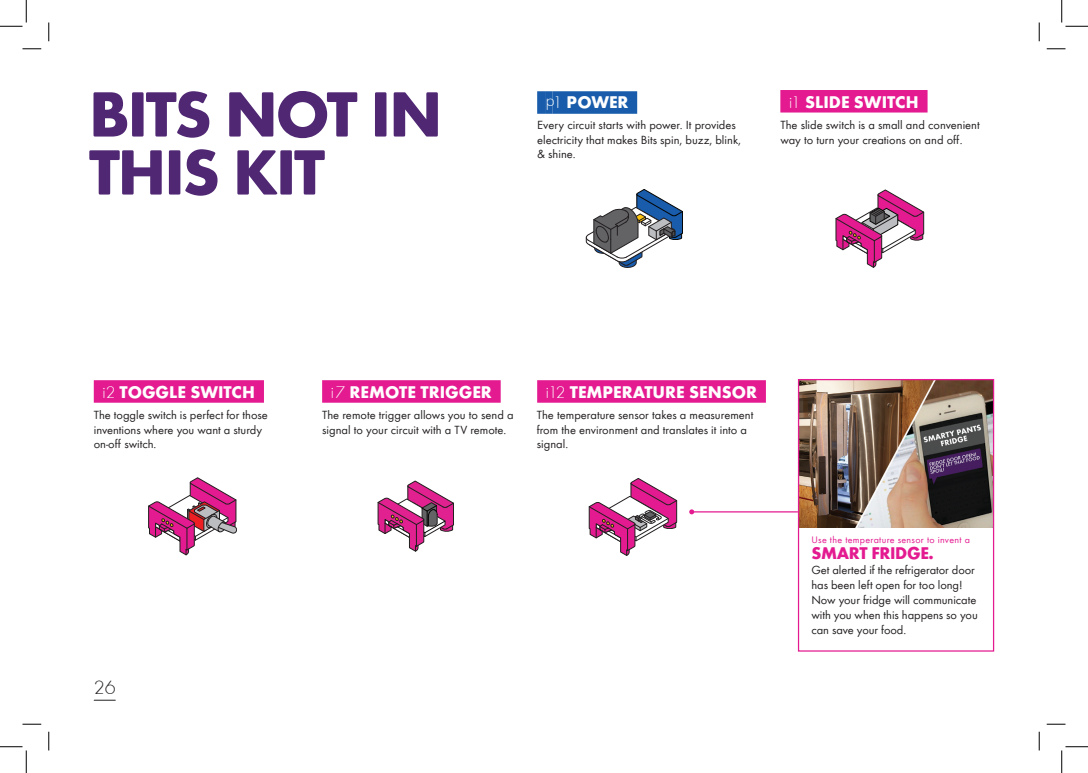
<style>
.page{position:relative;width:1088px;height:773px;background:#fff}
.page>*{position:absolute;margin:0;border:0;box-sizing:border-box;transform-origin:0 0}
.t1{font:700 66.38px/58px "Futura Round";letter-spacing:-.04em;color:#4f2773}
.t2{font:300 20px "Futura Round";color:#231f20}
.t3{font:700 17.5px "Futura Round";color:#fff}
.t4{font:700 17.5px "Futura Round";letter-spacing:-.02em;color:#e41b90}
.t5{font:12.5px/14.5px "Futura Round";color:#231f20}
.t6{font:10px "Futura Round";letter-spacing:.03em;color:#e41b90}
.s1{font-weight:300}
</style>
<div class="page">
<svg style="left:94px;top:699px;width:21px;height:1px"></svg>
<img style="left:800px;top:381px;width:192px;height:146px">
<div style="left:537px;top:91px;width:9px;height:23px;background:#185cab"></div>
<div style="left:546px;top:91px;width:6px;height:23px;background:#185cab"></div>
<div style="left:552px;top:91px;width:85px;height:23px;background:#185cab"></div>
<div style="left:780px;top:90px;width:147px;height:22px;background:#e41b90"></div>
<div style="left:94px;top:380px;width:170px;height:22px;background:#e41b90"></div>
<div style="left:322px;top:380px;width:178px;height:22px;background:#e41b90"></div>
<div style="left:537px;top:380px;width:229px;height:22px;background:#e41b90"></div>
<svg style="left:585px;top:189px;width:98px;height:79px"></svg>
<svg style="left:835px;top:189px;width:89px;height:79px"></svg>
<svg style="left:148px;top:477px;width:89px;height:78px"></svg>
<svg style="left:378px;top:480px;width:76px;height:71px"></svg>
<svg style="left:589px;top:478px;width:88px;height:77px"></svg>
<hr style="left:691px;top:511px;width:107px;height:1px;background:#e41b90">
<svg style="left:689px;top:509px;width:5px;height:5px"></svg>
<div style="left:798px;top:379px;width:196px;height:272px;border:1px solid #e41b90"></div>
<svg style="left:22px;top:48px;width:19px;height:2px"></svg>
<svg style="left:1046px;top:48px;width:19px;height:2px"></svg>
<svg style="left:22px;top:723px;width:19px;height:2px"></svg>
<svg style="left:1046px;top:723px;width:19px;height:2px"></svg>
<svg style="left:48px;top:22px;width:2px;height:19px"></svg>
<svg style="left:48px;top:731px;width:2px;height:19px"></svg>
<svg style="left:1038px;top:22px;width:2px;height:19px"></svg>
<svg style="left:1038px;top:731px;width:2px;height:19px"></svg>
<svg style="left:0;top:0;width:27px;height:27px"></svg>
<svg style="left:0;top:746px;width:27px;height:26px"></svg>
<svg style="left:1061px;top:0;width:27px;height:27px"></svg>
<svg style="left:1061px;top:746px;width:27px;height:26px"></svg>
<h1 class="t1" style="left:89px;top:80px;width:355px">BITS NOT IN<br>THIS KIT</h1>
<h3 class="t3" style="left:546px;top:88px;width:84px"><span class="s1">p1</span> POWER</h3>
<h3 class="t3" style="left:789px;top:88px;width:131px"><span class="s1">i1</span> SLIDE SWITCH</h3>
<p class="t5" style="left:537px;top:117px;width:205px">Every circuit starts with power. It provides electricity that makes Bits spin, buzz, blink, &amp; shine.</p>
<p class="t5" style="left:780px;top:117px;width:201px">The slide switch is a small and convenient way to turn your creations on and off.</p>
<h3 class="t3" style="left:102px;top:378px;width:154px"><span class="s1">i2</span> TOGGLE SWITCH</h3>
<h3 class="t3" style="left:331px;top:378px;width:162px"><span class="s1">i7</span> REMOTE TRIGGER</h3>
<h3 class="t3" style="left:546px;top:378px;width:213px"><span class="s1">i12</span> TEMPERATURE SENSOR</h3>
<p class="t5" style="left:94px;top:407px;width:176px">The toggle switch is perfect for those inventions where you want a sturdy on-off switch.</p>
<p class="t5" style="left:322px;top:407px;width:193px">The remote trigger allows you to send a signal to your circuit with a TV remote.</p>
<p class="t5" style="left:537px;top:407px;width:218px">The temperature sensor takes a measurement from the environment and translates it into a signal.</p>
<h2 class="t2" style="left:94px;top:673px;width:23px">26</h2>
<p class="t6" style="left:811px;top:532px;width:160px">Use the temperature sensor to invent a</p>
<h3 class="t4" style="left:811px;top:539px;width:124px">SMART FRIDGE.</h3>
<p class="t5" style="left:811px;top:561px;width:168px;line-height:15px">Get alerted if the refrigerator door has been left open for too long!<br>Now your fridge will communicate with you when this happens so you can save your food.</p>
</div>
